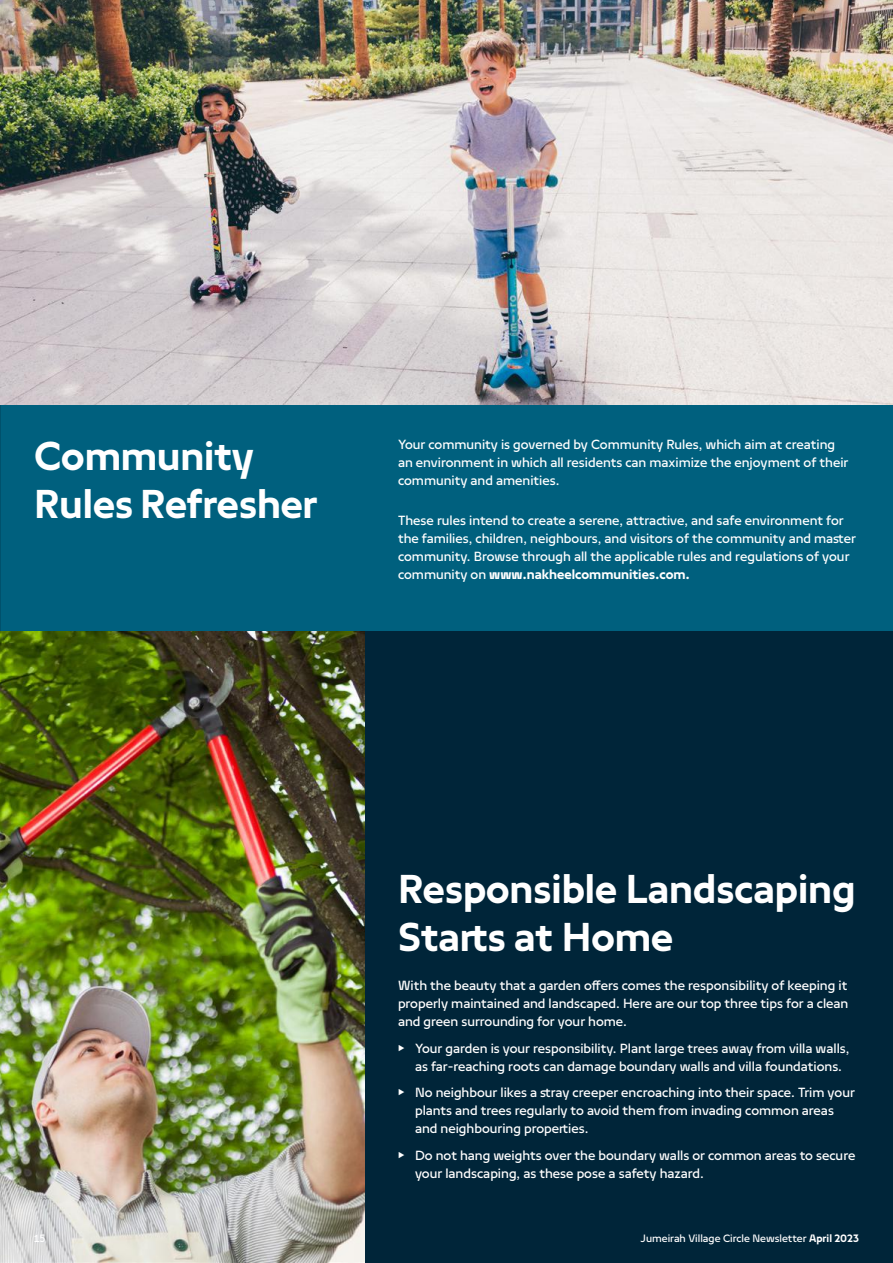
<style>
.page{position:relative;width:893px;height:1263px;background:#fff}
.page>*{position:absolute;margin:0;border:0;box-sizing:border-box;transform-origin:0 0}
.t1{font:700 45px/48px "Nakheel Text";color:#fff}
.t2{font:15px/18px "Nakheel Text";color:#fff}
.t3{font:12px "Nakheel Text";color:#fff}
.s1{font-weight:700}
</style>
<div class="page">
<div style="left:0;top:405px;width:893px;height:226px;background:#00607e"></div>
<div style="left:364px;top:631px;width:529px;height:632px;background:#002539"></div>
<img style="left:0;top:0;width:1px;height:631px">
<img style="left:0;top:631px;width:364px;height:632px">
<img style="left:0;top:0;width:893px;height:405px">
<h1 class="t1" style="left:34px;top:432px;width:285px">Community<br>Rules Refresher</h1>
<p class="t2" style="left:398px;top:435px;width:452px">Your community is governed by Community Rules, which aim at creating an environment in which all residents can maximize the enjoyment of their community and amenities.</p>
<p class="t2" style="left:398px;top:511px;width:459px">These rules intend to create a serene, attractive, and safe environment for the families, children, neighbours, and visitors of the community and master community. Browse through all the applicable rules and regulations of your community on <span class="s1">www.nakheelcommunities.com.</span></p>
<h1 class="t1" style="left:398px;top:865px;width:459px">Responsible Landscaping<br>Starts at Home</h1>
<p class="t2" style="left:398px;top:976px;width:452px;text-align:justify">With the beauty that a garden offers comes the responsibility of keeping it properly maintained and landscaped. Here are our top three tips for a clean and green surrounding for your home.</p>
<p class="t2" style="left:415px;top:1039px;width:436px;text-indent:-17px">▶ Your garden is your responsibility. Plant large trees away from villa walls, as far-reaching roots can damage boundary walls and villa foundations.</p>
<p class="t2" style="left:415px;top:1083px;width:441px;text-indent:-17px">▶ No neighbour likes a stray creeper encroaching into their space. Trim your plants and trees regularly to avoid them from invading common areas and neighbouring properties.</p>
<p class="t2" style="left:415px;top:1146px;width:442px;text-indent:-17px">▶ Do not hang weights over the boundary walls or common areas to secure your landscaping, as these pose a safety hazard.</p>
<p class="t3" style="left:34px;top:1230px;width:13px">15</p>
<p class="t3" style="left:641px;top:1230px;width:220px">Jumeirah Village Circle Newsletter <span class="s1">April 2023</span></p>
</div>
